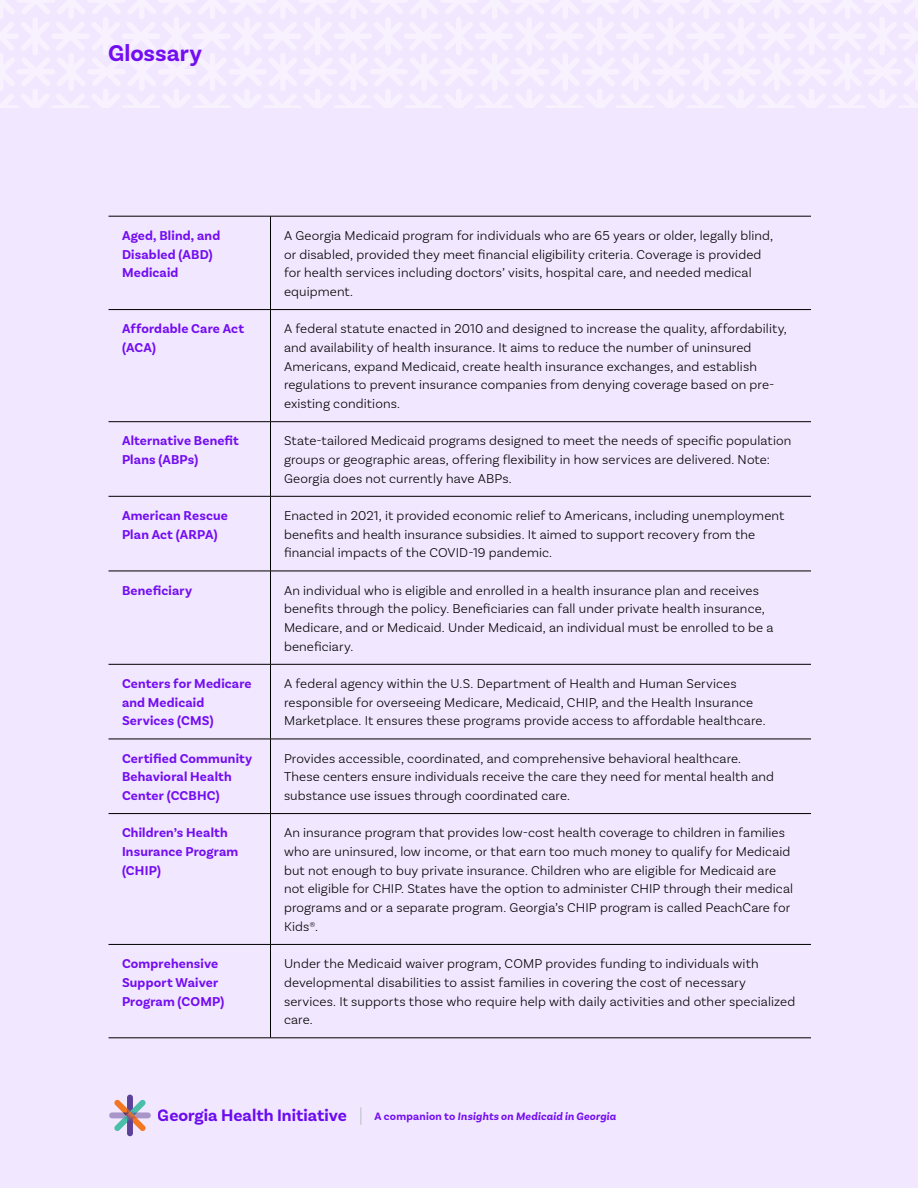
<style>
.page{position:relative;width:918px;height:1188px;background:#f1e7fe}
.page>*{position:absolute;margin:0;border:0;box-sizing:border-box;transform-origin:0 0}
.t1{font:700 24px "Basic Sans";color:#730df1}
.t2{font:700 17.4px "Basic Sans";color:#730df1}
.t3{font:300 13.5px/18.8px "Basic Sans";letter-spacing:.01em;color:#000}
.t4{font:700 13.5px/18.8px "Basic Sans";letter-spacing:.01em;color:#730df1}
.t5{font:italic 700 11.25px "Basic Sans";letter-spacing:.02em;color:#730df1}
.s1{font-style:normal}
</style>
<div class="page">
<div style="left:109px;top:1112px;width:42px;height:6px;background:#a796c7;border-radius:3px"></div>
<div style="left:127px;top:1095px;width:6px;height:41px;background:#5c4199;border-radius:3px"></div>
<svg style="left:114px;top:1100px;width:32px;height:31px"></svg>
<svg style="left:361px;top:1107px;width:1px;height:18px"></svg>
<hr style="left:109px;top:216px;width:162px;height:1px;background:#000">
<hr style="left:271px;top:216px;width:540px;height:1px;background:#000">
<hr style="left:270px;top:216px;width:1px;height:93px;background:#000">
<hr style="left:109px;top:309px;width:162px;height:1px;background:#000">
<hr style="left:271px;top:309px;width:540px;height:1px;background:#000">
<hr style="left:270px;top:310px;width:1px;height:112px;background:#000">
<hr style="left:109px;top:421px;width:162px;height:1px;background:#000">
<hr style="left:271px;top:421px;width:540px;height:1px;background:#000">
<hr style="left:270px;top:422px;width:1px;height:74px;background:#000">
<hr style="left:109px;top:496px;width:162px;height:1px;background:#000">
<hr style="left:271px;top:496px;width:540px;height:1px;background:#000">
<hr style="left:270px;top:496px;width:1px;height:75px;background:#000">
<hr style="left:109px;top:571px;width:162px;height:1px;background:#000">
<hr style="left:271px;top:571px;width:540px;height:1px;background:#000">
<hr style="left:270px;top:571px;width:1px;height:93px;background:#000">
<hr style="left:109px;top:664px;width:162px;height:1px;background:#000">
<hr style="left:271px;top:664px;width:540px;height:1px;background:#000">
<hr style="left:270px;top:664px;width:1px;height:75px;background:#000">
<hr style="left:109px;top:739px;width:162px;height:1px;background:#000">
<hr style="left:271px;top:739px;width:540px;height:1px;background:#000">
<hr style="left:270px;top:739px;width:1px;height:74px;background:#000">
<hr style="left:109px;top:813px;width:162px;height:1px;background:#000">
<hr style="left:271px;top:813px;width:540px;height:1px;background:#000">
<hr style="left:270px;top:814px;width:1px;height:130px;background:#000">
<hr style="left:109px;top:944px;width:162px;height:1px;background:#000">
<hr style="left:271px;top:944px;width:540px;height:1px;background:#000">
<hr style="left:270px;top:945px;width:1px;height:93px;background:#000">
<hr style="left:109px;top:1038px;width:162px;height:1px;background:#000">
<hr style="left:271px;top:1038px;width:540px;height:1px;background:#000">
<svg style="left:0;top:0;width:918px;height:108px"></svg>
<h1 class="t1" style="left:108px;top:38px;width:96px">Glossary</h1>
<p class="t4" style="left:122px;top:226px;width:100px">Aged, Blind, and<br>Disabled (ABD)<br>Medicaid</p>
<p class="t3" style="left:284px;top:226px;width:491px">A Georgia Medicaid program for individuals who are 65 years or older, legally blind, or disabled, provided they meet financial eligibility criteria. Coverage is provided for health services including doctors’ visits, hospital care, and needed medical equipment.</p>
<p class="t4" style="left:122px;top:319px;width:124px">Affordable Care Act (ACA)</p>
<p class="t3" style="left:284px;top:319px;width:504px">A federal statute enacted in 2010 and designed to increase the quality, affordability, and availability of health insurance. It aims to reduce the number of uninsured Americans, expand Medicaid, create health insurance exchanges, and establish regulations to prevent insurance companies from denying coverage based on pre&shy;existing conditions.</p>
<p class="t4" style="left:122px;top:432px;width:119px">Alternative Benefit<br>Plans (ABPs)</p>
<p class="t3" style="left:284px;top:431px;width:509px">State-tailored Medicaid programs designed to meet the needs of specific population groups or geographic areas, offering flexibility in how services are delivered. Note:<br>Georgia does not currently have ABPs.</p>
<p class="t4" style="left:122px;top:506px;width:107px">American Rescue<br>Plan Act (ARPA)</p>
<p class="t3" style="left:284px;top:506px;width:502px">Enacted in 2021, it provided economic relief to Americans, including unemployment benefits and health insurance subsidies. It aimed to support recovery from the financial impacts of the COVID-19 pandemic.</p>
<p class="t4" style="left:122px;top:581px;width:72px">Beneficiary</p>
<p class="t3" style="left:284px;top:581px;width:491px">An individual who is eligible and enrolled in a health insurance plan and receives benefits through the policy. Beneficiaries can fall under private health insurance, Medicare, and or Medicaid. Under Medicaid, an individual must be enrolled to be a beneficiary.</p>
<p class="t4" style="left:122px;top:674px;width:131px">Centers for Medicare and Medicaid<br>Services (CMS)</p>
<p class="t3" style="left:284px;top:674px;width:483px">A federal agency within the U.S. Department of Health and Human Services responsible for overseeing Medicare, Medicaid, CHIP, and the Health Insurance<br>Marketplace. It ensures these programs provide access to affordable healthcare.</p>
<p class="t4" style="left:122px;top:749px;width:132px">Certified Community<br>Behavioral Health<br>Center (CCBHC)</p>
<p class="t3" style="left:284px;top:749px;width:492px">Provides accessible, coordinated, and comprehensive behavioral healthcare.<br>These centers ensure individuals receive the care they need for mental health and substance use issues through coordinated care.</p>
<p class="t4" style="left:122px;top:823px;width:118px">Children’s Health<br>Insurance Program (CHIP)</p>
<p class="t3" style="left:284px;top:823px;width:511px">An insurance program that provides low-cost health coverage to children in families who are uninsured, low income, or that earn too much money to qualify for Medicaid but not enough to buy private insurance. Children who are eligible for Medicaid are not eligible for CHIP. States have the option to administer CHIP through their medical programs and or a separate program. Georgia’s CHIP program is called PeachCare for Kids®.</p>
<p class="t4" style="left:122px;top:954px;width:104px">Comprehensive<br>Support Waiver<br>Program (COMP)</p>
<p class="t3" style="left:284px;top:954px;width:513px">Under the Medicaid waiver program, COMP provides funding to individuals with developmental disabilities to assist families in covering the cost of necessary services. It supports those who require help with daily activities and other specialized care.</p>
<p class="t2" style="left:158px;top:1104px;width:191px">Georgia Health Initiative</p>
<p class="t5" style="left:375px;top:1109px;width:243px"><span class="s1">A companion to</span> Insights on Medicaid in Georgia</p>
</div>
